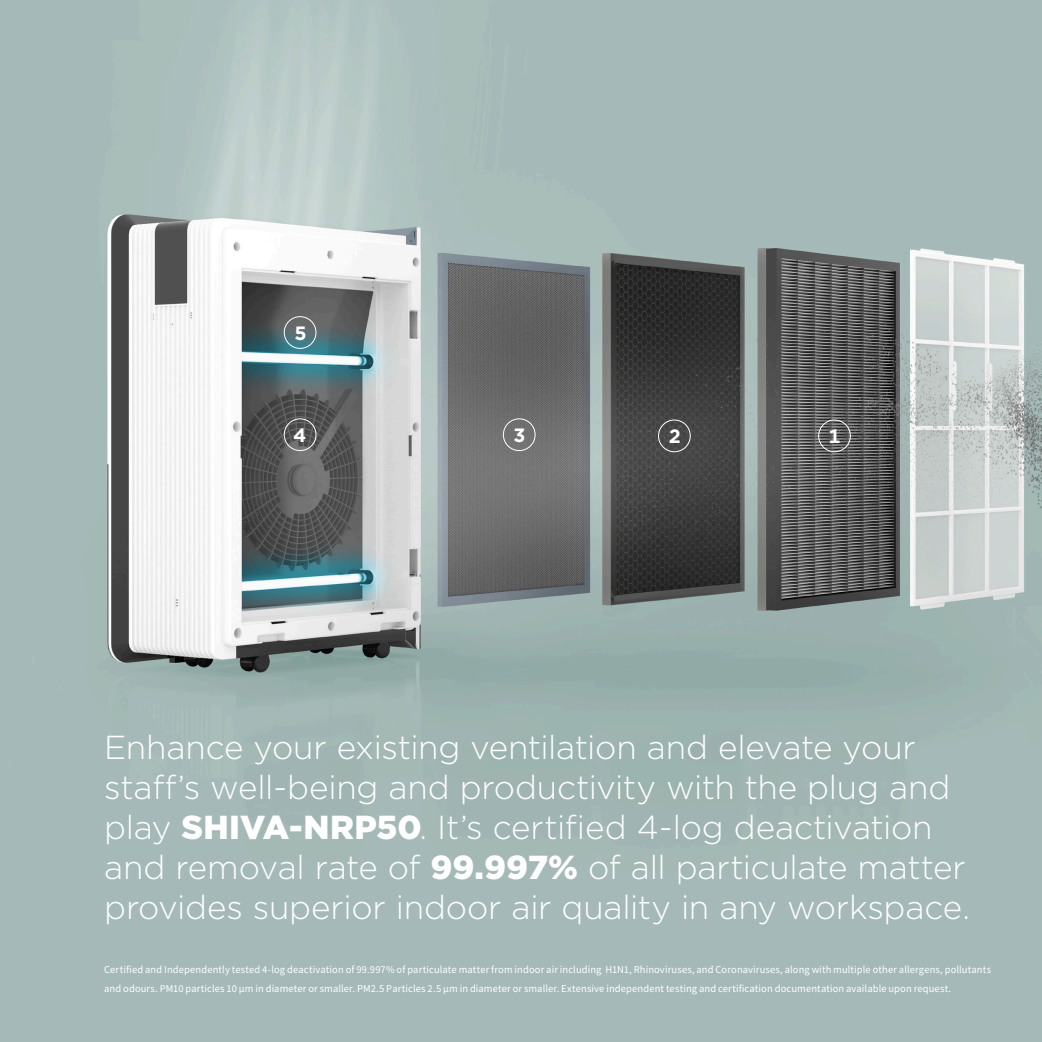
<style>
.page{position:relative;width:1042px;height:1042px;background:#fff}
.page>*{position:absolute;margin:0;border:0;box-sizing:border-box;transform-origin:0 0}
.t1{font:300 33.25px/39.9px "Gotham";letter-spacing:-.01em;color:#fff}
.t2{font:700 19.25px "Gotham";color:#fff}
.t3{font:10.5px/19.2px "Source Sans Pro";letter-spacing:.01em;color:#fff}
.s1{font-weight:900}
</style>
<div class="page">
<img style="left:0;top:0;width:1042px;height:1042px">
<div style="left:818px;top:419px;width:33px;height:33px;border:1px solid #fff;border-radius:50%"></div>
<div style="left:658px;top:419px;width:33px;height:33px;border:1px solid #fff;border-radius:50%"></div>
<div style="left:503px;top:418px;width:32px;height:33px;border:1px solid #fff;border-radius:50%"></div>
<div style="left:284px;top:418px;width:32px;height:33px;border:1px solid #fff;border-radius:50%"></div>
<div style="left:284px;top:316px;width:32px;height:33px;border:1px solid #fff;border-radius:50%"></div>
<h2 class="t2" style="left:294px;top:320px;width:14px">5</h2>
<h2 class="t2" style="left:293px;top:422px;width:15px">4</h2>
<h2 class="t2" style="left:513px;top:422px;width:13px">3</h2>
<h2 class="t2" style="left:669px;top:423px;width:13px">2</h2>
<h2 class="t2" style="left:829px;top:423px;width:13px">1</h2>
<p class="t1" style="left:104px;top:726px;width:867px">Enhance your existing ventilation and elevate your staff’s well-being and productivity with the plug and play <span class="s1">SHIVA-NRP50</span>. It’s certified 4-log deactivation and removal rate of <span class="s1">99.997%</span> of all particulate matter provides superior indoor air quality in any workspace.</p>
<p class="t3" style="left:104px;top:960px;width:888px">Certified and Independently tested 4-log deactivation of 99.997% of particulate matter from indoor air including H1N1, Rhinoviruses, and Coronaviruses, along with multiple other allergens, pollutants and odours. PM10 particles 10 μm in diameter or smaller. PM2.5 Particles 2.5 μm in diameter or smaller. Extensive independent testing and certification documentation available upon request.</p>
</div>
